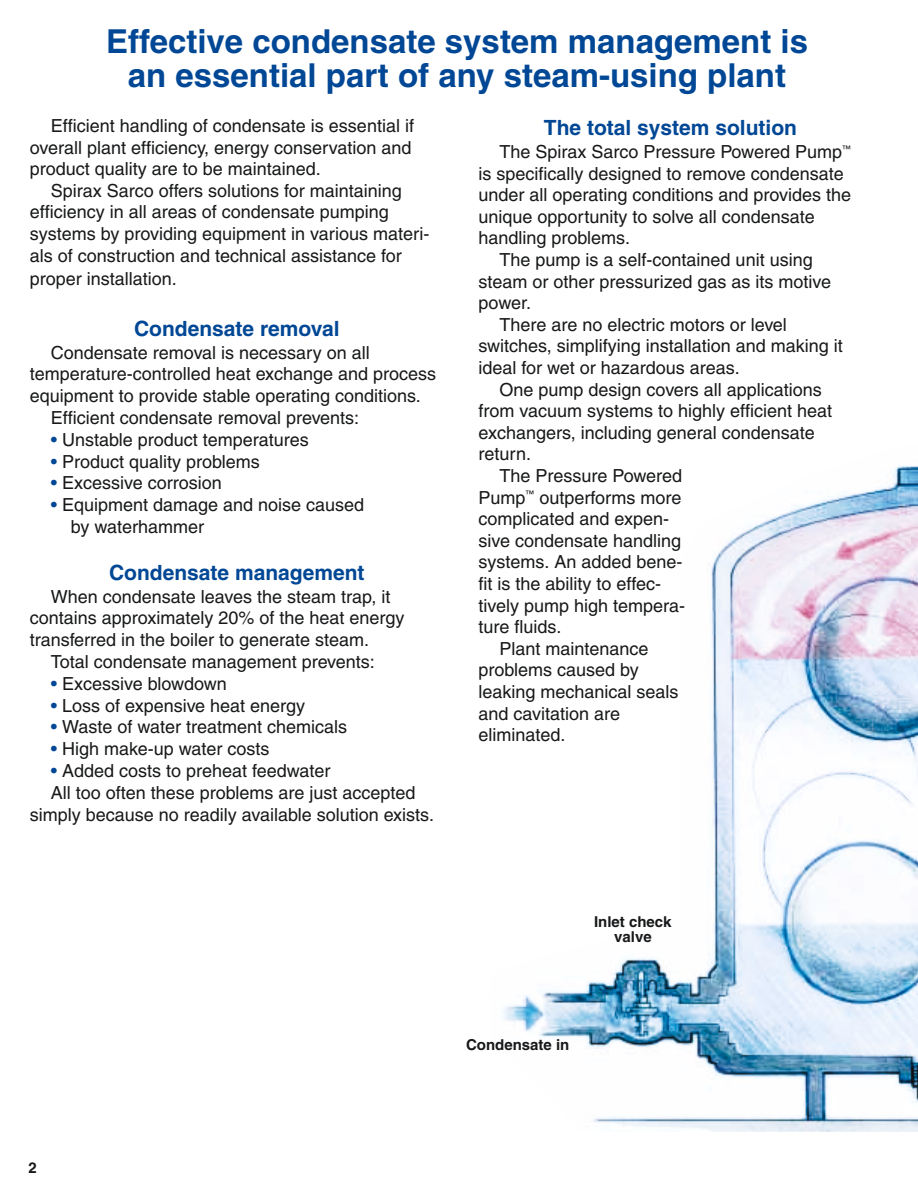
<style>
.page{position:relative;width:918px;height:1188px;background:#fff}
.page>*{position:absolute;margin:0;border:0;box-sizing:border-box;transform-origin:0 0}
.t1{font:700 33px/34.5px "Helvetica";color:#004795;text-align:center}
.t2{font:700 21px "Helvetica";color:#004795}
.t3{font:18px/21.6px "Helvetica";color:#171819}
.t4{font:700 15px/15px "Helvetica";color:#171819;text-align:center}
.s1{color:#004795}
</style>
<div class="page">
<img style="left:503px;top:466px;width:415px;height:666px">
<h1 class="t1" style="left:106px;top:27px;width:703px">Effective condensate system management is an essential part of any steam-using plant</h1>
<p class="t3" style="left:30px;top:117px;width:386px;text-indent:21px">Efficient handling of condensate is essential if overall plant efficiency, energy conservation and product quality are to be maintained.</p>
<p class="t3" style="left:30px;top:181px;width:401px;text-indent:21px">Spirax Sarco offers solutions for maintaining efficiency in all areas of condensate pumping systems by providing equipment in various materi&shy;als of construction and technical assistance for</p>
<p class="t3" style="left:30px;top:270px;width:149px">proper installation.</p>
<p class="t2" style="left:134px;top:321px;width:207px">Condensate removal</p>
<p class="t3" style="left:51px;top:343px;width:320px">Condensate removal is necessary on all</p>
<p class="t3" style="left:30px;top:365px;width:408px">temperature-controlled heat exchange and process</p>
<p class="t3" style="left:30px;top:387px;width:393px">equipment to provide stable operating conditions.</p>
<p class="t3" style="left:51px;top:408px;width:310px">Efficient condensate removal prevents:</p>
<p class="t3" style="left:51px;top:431px;width:259px"><span class="s1">•</span> Unstable product temperatures</p>
<p class="t3" style="left:51px;top:452px;width:210px"><span class="s1">•</span> Product quality problems</p>
<p class="t3" style="left:51px;top:474px;width:172px"><span class="s1">•</span> Excessive corrosion</p>
<p class="t3" style="left:71px;top:496px;width:295px;text-indent:-20px"><span class="s1">•</span> Equipment damage and noise caused by waterhammer</p>
<p class="t2" style="left:109px;top:565px;width:257px">Condensate management</p>
<p class="t3" style="left:51px;top:587px;width:341px">When condensate leaves the steam trap, it</p>
<p class="t3" style="left:30px;top:609px;width:376px">contains approximately 20% of the heat energy</p>
<p class="t3" style="left:30px;top:631px;width:341px">transferred in the boiler to generate steam.</p>
<p class="t3" style="left:51px;top:652px;width:325px">Total condensate management prevents:</p>
<p class="t3" style="left:51px;top:675px;width:177px"><span class="s1">•</span> Excessive blowdown</p>
<p class="t3" style="left:51px;top:696px;width:256px"><span class="s1">•</span> Loss of expensive heat energy</p>
<p class="t3" style="left:51px;top:718px;width:298px"><span class="s1">•</span> Waste of water treatment chemicals</p>
<p class="t3" style="left:51px;top:740px;width:220px"><span class="s1">•</span> High make-up water costs</p>
<p class="t3" style="left:51px;top:761px;width:281px"><span class="s1">•</span> Added costs to preheat feedwater</p>
<p class="t3" style="left:51px;top:784px;width:366px">All too often these problems are just accepted</p>
<p class="t3" style="left:30px;top:805px;width:406px">simply because no readily available solution exists.</p>
<p class="t2" style="left:544px;top:120px;width:255px">The total system solution</p>
<p class="t3" style="left:500px;top:143px;width:353px">The Spirax Sarco Pressure Powered Pump<sup>™</sup></p>
<p class="t3" style="left:479px;top:164px;width:367px">is specifically designed to remove condensate</p>
<p class="t3" style="left:479px;top:186px;width:374px">under all operating conditions and provides the</p>
<p class="t3" style="left:479px;top:207px;width:338px">unique opportunity to solve all condensate</p>
<p class="t3" style="left:479px;top:229px;width:153px">handling problems.</p>
<p class="t3" style="left:500px;top:251px;width:315px">The pump is a self-contained unit using</p>
<p class="t3" style="left:479px;top:272px;width:354px">steam or other pressurized gas as its motive</p>
<p class="t3" style="left:479px;top:294px;width:54px">power.</p>
<p class="t3" style="left:500px;top:315px;width:289px">There are no electric motors or level</p>
<p class="t3" style="left:479px;top:337px;width:366px">switches, simplifying installation and making it</p>
<p class="t3" style="left:479px;top:359px;width:263px">ideal for wet or hazardous areas.</p>
<p class="t3" style="left:500px;top:380px;width:324px">One pump design covers all applications</p>
<p class="t3" style="left:479px;top:402px;width:355px">from vacuum systems to highly efficient heat</p>
<p class="t3" style="left:479px;top:423px;width:338px">exchangers, including general condensate</p>
<p class="t3" style="left:479px;top:445px;width:54px">return.</p>
<p class="t3" style="left:500px;top:467px;width:184px">The Pressure Powered</p>
<p class="t3" style="left:479px;top:488px;width:204px">Pump<sup>™</sup> outperforms more</p>
<p class="t3" style="left:479px;top:510px;width:192px">complicated and expen-</p>
<p class="t3" style="left:479px;top:531px;width:204px">sive condensate handling</p>
<p class="t3" style="left:479px;top:553px;width:205px">systems. An added bene-</p>
<p class="t3" style="left:479px;top:575px;width:184px">fit is the ability to effec-</p>
<p class="t3" style="left:479px;top:596px;width:208px">tively pump high tempera-</p>
<p class="t3" style="left:479px;top:618px;width:84px">ture fluids.</p>
<p class="t3" style="left:500px;top:639px;width:151px">Plant maintenance</p>
<p class="t3" style="left:479px;top:661px;width:162px">problems caused by</p>
<p class="t3" style="left:479px;top:683px;width:202px">leaking mechanical seals</p>
<p class="t3" style="left:479px;top:704px;width:143px">and cavitation are</p>
<p class="t3" style="left:479px;top:726px;width:89px">eliminated.</p>
<p class="t4" style="left:28px;top:1162px;width:10px">2</p>
<p class="t4" style="left:594px;top:916px;width:79px">Inlet check valve</p>
<p class="t4" style="left:466px;top:1039px;width:105px">Condensate in</p>
</div>
